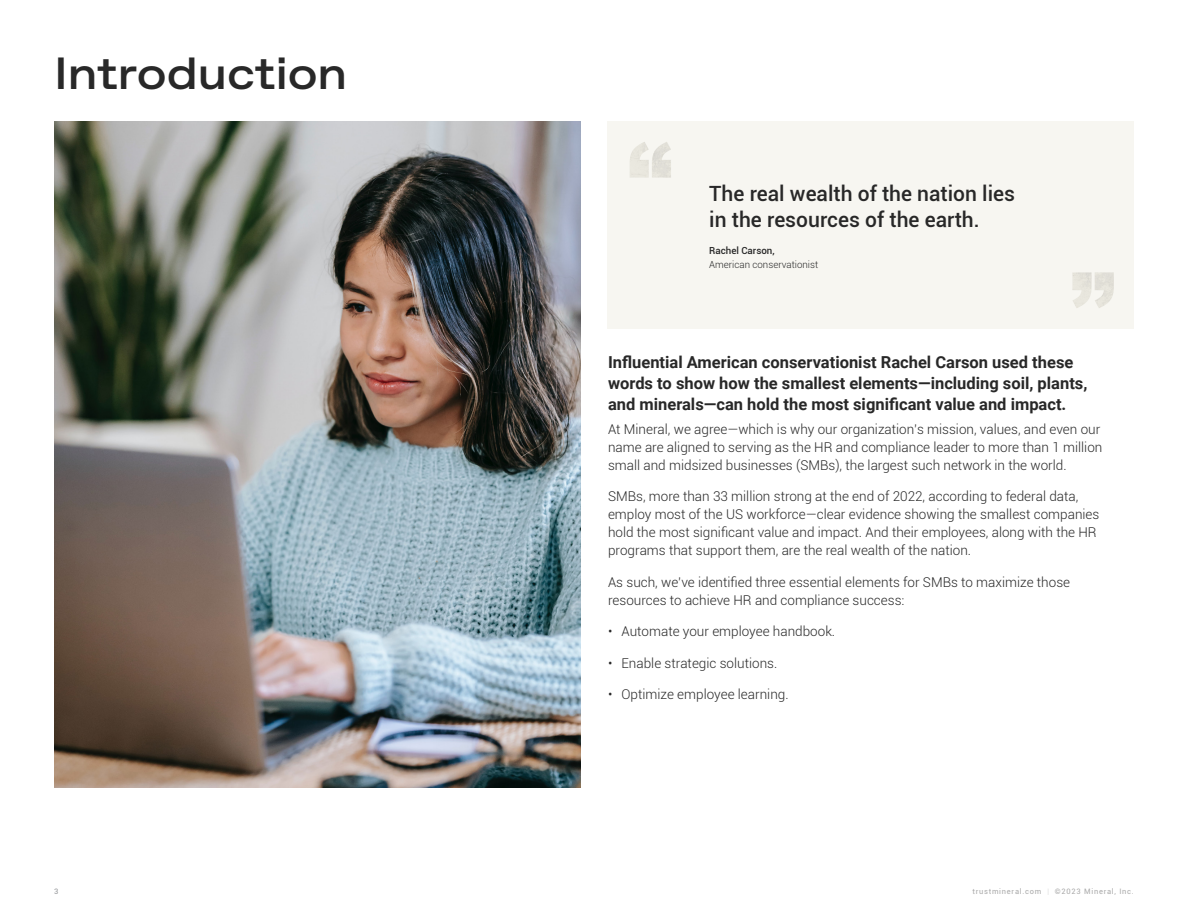
<style>
.page{position:relative;width:1188px;height:918px;background:#fff}
.page>*{position:absolute;margin:0;border:0;box-sizing:border-box;transform-origin:0 0}
.TOC_headline{font:500 45px "ABC Favorit Extended";color:#282828}
.t1{font:500 21px/25.5px "Roboto";color:#282828}
.Photo___Sub-headline{font:700 16.5px/21px "Roboto";color:#282828}
.body_copy{font:300 13.5px/18px "Roboto";color:#282828}
.Quote_Company{font:300 9.75px "Roboto";color:#282828}
.Quote_Company-2{font:500 9.75px "Roboto";color:#282828}
.t2{font:7.5px "Roboto";letter-spacing:.1em;color:#a9a9a9}
.t3{font:7.5px "Roboto";color:#939598}
.s1{font-weight:100}
</style>
<div class="page">
<img style="left:54px;top:122px;width:526px;height:665px">
<div style="left:607px;top:122px;width:526px;height:207px;background:#f7f6f1"></div>
<svg style="left:1072px;top:272px;width:42px;height:36px"></svg>
<svg style="left:630px;top:142px;width:41px;height:36px"></svg>
<p class="TOC_headline" style="left:54px;top:47px;width:295px">Introduction</p>
<p class="t1" style="left:709px;top:180px;width:307px">The real wealth of the nation lies in the resources of the earth.</p>
<p class="Quote_Company-2" style="left:709px;top:244px;width:67px">Rachel Carson,</p>
<p class="Quote_Company" style="left:709px;top:257px;width:110px">American conservationist</p>
<p class="Photo___Sub-headline" style="left:608px;top:351px;width:481px">Influential American conservationist Rachel Carson used these words to show how the smallest elements—including soil, plants, and minerals—can hold the most significant value and impact.</p>
<p class="body_copy" style="left:608px;top:419px;width:496px">At Mineral, we agree—which is why our organization’s mission, values, and even our name are aligned to serving as the HR and compliance leader to more than 1 million small and midsized businesses (SMBs), the largest such network in the world.</p>
<p class="body_copy" style="left:608px;top:487px;width:493px">SMBs, more than 33 million strong at the end of 2022, according to federal data, employ most of the US workforce—clear evidence showing the smallest companies hold the most significant value and impact. And their employees, along with the HR programs that support them, are the real wealth of the nation.</p>
<p class="body_copy" style="left:608px;top:572px;width:464px">As such, we’ve identified three essential elements for SMBs to maximize those resources to achieve HR and compliance success:</p>
<p class="body_copy" style="left:608px;top:622px;width:229px">• Automate your employee handbook.</p>
<p class="body_copy" style="left:608px;top:653px;width:171px">• Enable strategic solutions.</p>
<p class="body_copy" style="left:608px;top:685px;width:182px">• Optimize employee learning.</p>
<p class="t3" style="left:54px;top:886px;width:6px">3</p>
<p class="t2" style="left:972px;top:886px;width:163px">trustmineral.com <span class="s1">|</span> ©2023 Mineral, Inc.</p>
</div>
